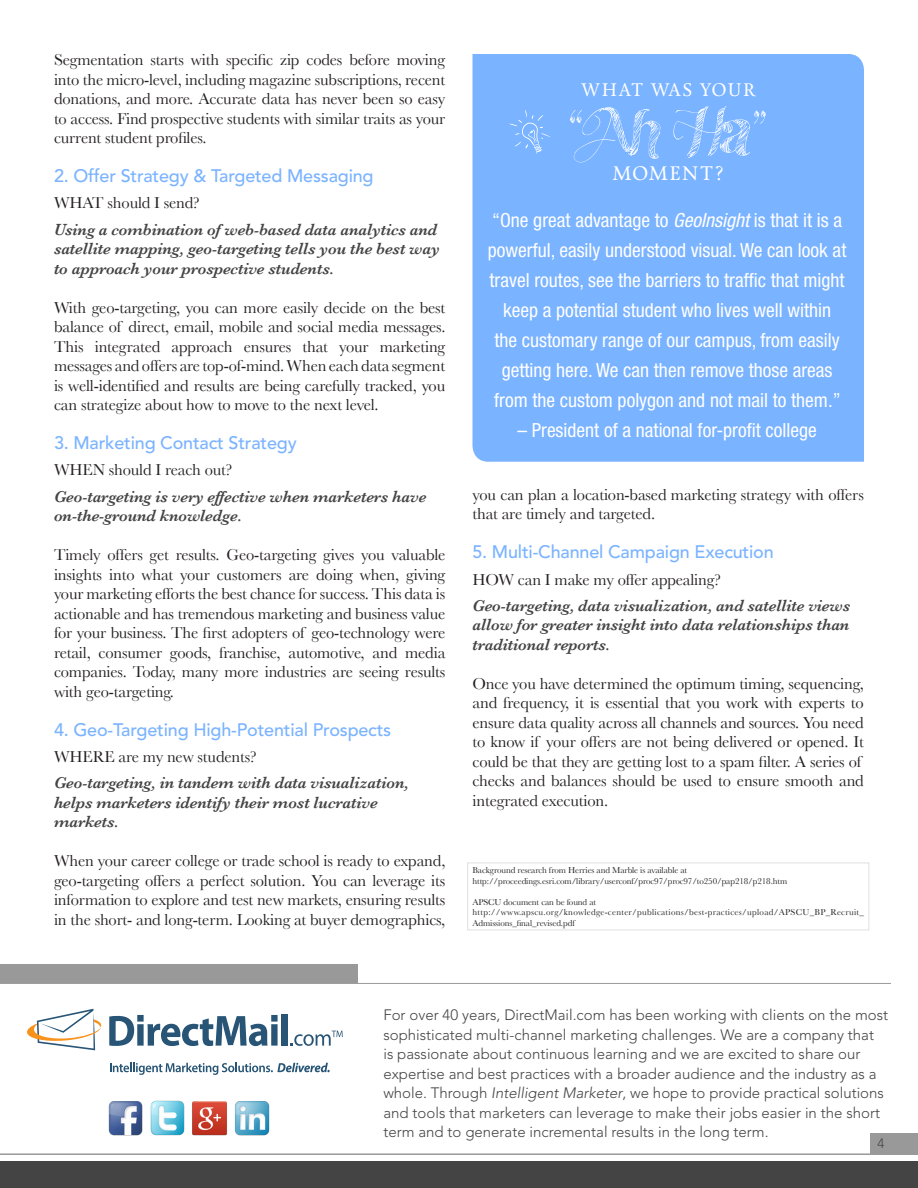
<style>
.page{position:relative;width:918px;height:1188px;background:#fff}
.page>*{position:absolute;margin:0;border:0;box-sizing:border-box;transform-origin:0 0}
.Body_Copy{font:64.5px "Made With B";color:#fff}
.Quote__author{font:condensed 19.5px/30px "Helvetica Neue LT Std";color:#fff;text-align:center}
.Body_Copy-2{font:19.5px "Calendas Plus";letter-spacing:.08em;color:#fff}
.Body_Copy-3{font:18.15px "Calendas Plus";letter-spacing:.065em;color:#fff}
.Bullet__Head{font:500 18px "Avenir";letter-spacing:-.01em;color:#7ab3ff}
.Bullet_Text{font:16.5px/19.5px "Baskerville";letter-spacing:-.01em;color:#231f20;text-align:justify}
.Bullet__Sub{font:italic 600 16.5px/19.5px "Baskerville";letter-spacing:-.01em;color:#444}
.Body_Copy-4{font:300 15px/19.5px "Avenir";color:#444}
.t1{font:300 13.5px "Avenir";color:#444}
.Bullet_Text-2{font:9px "Baskerville";letter-spacing:-.01em;color:#231f20}
.Bullet_Text-3{font:9px/10.5px "Baskerville";letter-spacing:.035em;color:#231f20}
.s1{font-style:italic}
</style>
<div class="page">
<div style="left:0;top:1162px;width:918px;height:26px;background:#444"></div>
<hr style="left:0;top:1153px;width:918px;height:2px;background:#999">
<div style="left:871px;top:1133px;width:47px;height:20px;background:#999"></div>
<svg style="left:27px;top:1009px;width:74px;height:41px"></svg>
<div style="left:282px;top:1015px;width:6px;height:31px;background:#285576"></div>
<svg style="left:109px;top:1015px;width:169px;height:31px"></svg>
<svg style="left:291px;top:1031px;width:52px;height:15px"></svg>
<svg style="left:110px;top:1063px;width:220px;height:12px"></svg>
<hr style="left:0;top:983px;width:891px;height:1px;background:#999">
<img style="left:108px;top:1101px;width:35px;height:35px">
<img style="left:235px;top:1101px;width:35px;height:35px">
<img style="left:150px;top:1100px;width:35px;height:36px">
<img style="left:192px;top:1101px;width:35px;height:35px">
<div style="left:0;top:965px;width:357px;height:18px;background:#999"></div>
<div style="left:472px;top:54px;width:392px;height:408px;background:#7ab3ff"></div>
<svg style="left:509px;top:110px;width:42px;height:44px;background:#84b8ff"></svg>
<div style="left:467px;top:863px;width:402px;height:67px;border:1px solid #e0e0e0"></div>
<p class="Bullet_Text" style="left:54px;top:50px;width:393px">Segmentation starts with specific zip codes before moving into the micro-level, including magazine subscriptions, recent donations, and more. Accurate data has never been so easy to access. Find prospective students with similar traits as your current student profiles.</p>
<p class="Bullet__Head" style="left:54px;top:165px;width:321px">2. Offer Strategy &amp; Targeted Messaging</p>
<p class="Bullet_Text" style="left:54px;top:193px;width:147px">WHAT should I send?</p>
<p class="Bullet__Sub" style="left:54px;top:219px;width:387px">Using a combination of web-based data analytics and satellite mapping, geo-targeting tells you the best way to approach your prospective students.</p>
<p class="Bullet_Text" style="left:54px;top:297px;width:393px">With geo-targeting, you can more easily decide on the best balance of direct, email, mobile and social media messages.<br>This integrated approach ensures that your marketing messages and offers are top-of-mind. When each data segment is well-identified and results are being carefully tracked, you can strategize about how to move to the next level.</p>
<p class="Bullet__Head" style="left:54px;top:432px;width:244px">3. Marketing Contact Strategy</p>
<p class="Bullet_Text" style="left:54px;top:460px;width:180px">WHEN should I reach out?</p>
<p class="Bullet__Sub" style="left:54px;top:486px;width:374px">Geo-targeting is very effective when marketers have on-the-ground knowledge.</p>
<p class="Bullet_Text" style="left:54px;top:545px;width:393px">Timely offers get results. Geo-targeting gives you valuable insights into what your customers are doing when, giving your marketing efforts the best chance for success. This data is actionable and has tremendous marketing and business value for your business. The first adopters of geo-technology were retail, consumer goods, franchise, automotive, and media companies. Today, many more industries are seeing results with geo-targeting.</p>
<p class="Bullet__Head" style="left:54px;top:719px;width:339px">4. Geo-Targeting High-Potential Prospects</p>
<p class="Bullet_Text" style="left:54px;top:747px;width:204px">WHERE are my new students?</p>
<p class="Bullet__Sub" style="left:54px;top:773px;width:356px">Geo-targeting, in tandem with data visualization, helps marketers identify their most lucrative markets.</p>
<p class="Bullet_Text" style="left:54px;top:851px;width:393px">When your career college or trade school is ready to expand, geo-targeting offers a perfect solution. You can leverage its information to explore and test new markets, ensuring results in the short- and long-term. Looking at buyer demographics,</p>
<p class="Body_Copy-3" style="left:581px;top:77px;width:177px">WHAT WAS YOUR</p>
<p class="Body_Copy" style="left:568px;top:90px;width:203px">“ Ah Ha”</p>
<p class="Body_Copy-2" style="left:612px;top:159px;width:113px">MOMENT?</p>
<p class="Quote__author" style="left:488px;top:205px;width:360px">“One great advantage to <span class="s1">GeoInsight</span> is that it is a powerful, easily understood visual. We can look at travel routes, see the barriers to traffic that might keep a potential student who lives well within<br>the customary range of our campus, from easily getting here. We can then remove those areas from the custom polygon and not mail to them.”</p>
<p class="Quote__author" style="left:517px;top:415px;width:301px">– President of a national for-profit college</p>
<p class="Bullet_Text" style="left:472px;top:485px;width:393px">you can plan a location-based marketing strategy with offers that are timely and targeted.</p>
<p class="Bullet__Head" style="left:472px;top:542px;width:303px">5. Multi-Channel Campaign Execution</p>
<p class="Bullet_Text" style="left:472px;top:569px;width:250px">HOW can I make my offer appealing?</p>
<p class="Bullet__Sub" style="left:472px;top:596px;width:379px;text-align:justify">Geo-targeting, data visualization, and satellite views allow for greater insight into data relationships than traditional reports.</p>
<p class="Bullet_Text" style="left:472px;top:674px;width:393px;text-align:left">Once you have determined the optimum timing, sequencing, and frequency, it is essential that you work with experts to ensure data quality across all channels and sources. You need to know if your offers are not being delivered or opened. It could be that they are getting lost to a spam filter. A series of checks and balances should be used to ensure smooth and integrated execution.</p>
<p class="Bullet_Text-2" style="left:472px;top:865px;width:216px">Background research from Herries and Marble is available at</p>
<p class="Bullet_Text-2" style="left:472px;top:875px;width:316px">http://proceedings.esri.com/library/userconf/proc97/proc97/to250/pap218/p218.htm</p>
<p class="Bullet_Text-2" style="left:472px;top:896px;width:125px">APSCU document can be found at</p>
<p class="Bullet_Text-3" style="left:472px;top:907px;width:393px">http://www.apscu.org/knowledge-center/publications/best-practices/upload/APSCU_BP_Recruit_<br>Admissions_final_revised.pdf</p>
<p class="Body_Copy-4" style="left:383px;top:1005px;width:506px">For over 40 years, DirectMail.com has been working with clients on the most sophisticated multi-channel marketing challenges. We are a company that<br>is passionate about continuous learning and we are excited to share our expertise and best practices with a broader audience and the industry as a whole. Through <span class="s1">Intelligent Marketer</span>, we hope to provide practical solutions and tools that marketers can leverage to make their jobs easier in the short term and to generate incremental results in the long term.</p>
<p class="t1" style="left:877px;top:1136px;width:9px">4</p>
</div>
